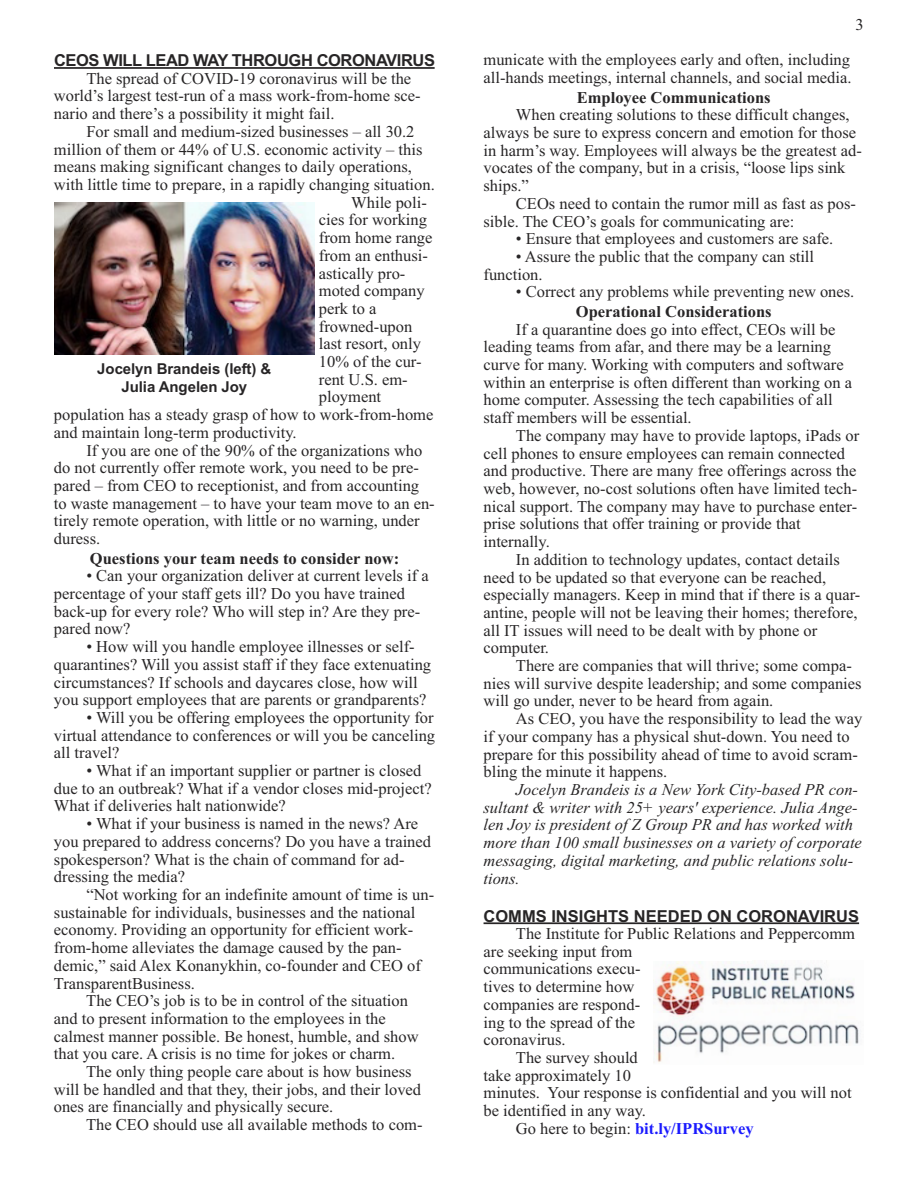
<style>
.page{position:relative;width:918px;height:1188px;background:#fff}
.page>*{position:absolute;margin:0;border:0;box-sizing:border-box;transform-origin:0 0}
.t1{font:16.5px/17.7px "Times New Roman";color:#272526}
.t2{font:italic 16.5px/17.7px "Times New Roman";color:#272526}
.t3{font:700 16.5px "Times New Roman";color:#272526}
.t4{font:700 16.5px "Arial";letter-spacing:-.025em;color:#272526}
.t5{font:700 16.5px "Arial";color:#272526}
.t6{font:700 16.5px "Times New Roman";color:#1a1afe}
.t7{font:700 15px/18px "Arial";letter-spacing:-.005em;color:#272526;text-align:center}
.s1{font-weight:400;color:#272526}
</style>
<div class="page">
<hr style="left:484px;top:922px;width:375px;height:2px;background:#272526">
<hr style="left:54px;top:67px;width:381px;height:2px;background:#272526">
<img style="left:54px;top:202px;width:260px;height:153px">
<img style="left:653px;top:961px;width:206px;height:102px">
<p class="t4" style="left:54px;top:51px;width:383px">CEOS WILL LEAD WAY THROUGH CORONAVIRUS</p>
<p class="t1" style="left:54px;top:69px;width:368px;text-indent:32px">The spread of COVID-19 coronavirus will be the world’s largest test-run of a mass work-from-home sce&shy;nario and there’s a possibility it might fail.</p>
<p class="t1" style="left:86px;top:122px;width:330px">For small and medium-sized businesses – all 30.2</p>
<p class="t1" style="left:54px;top:140px;width:370px">million of them or 44% of U.S. economic activity – this</p>
<p class="t1" style="left:54px;top:158px;width:359px">means making significant changes to daily operations,</p>
<p class="t1" style="left:54px;top:175px;width:382px">with little time to prepare, in a rapidly changing situation.</p>
<p class="t1" style="left:351px;top:193px;width:77px">While poli-</p>
<p class="t1" style="left:319px;top:211px;width:110px">cies for working</p>
<p class="t1" style="left:319px;top:229px;width:115px">from home range</p>
<p class="t1" style="left:319px;top:246px;width:111px">from an enthusi-</p>
<p class="t1" style="left:319px;top:264px;width:88px">astically pro-</p>
<p class="t1" style="left:319px;top:282px;width:107px">moted company</p>
<p class="t1" style="left:319px;top:299px;width:59px">perk to a</p>
<p class="t1" style="left:319px;top:317px;width:95px">frowned-upon</p>
<p class="t1" style="left:319px;top:335px;width:104px">last resort, only</p>
<p class="t1" style="left:319px;top:352px;width:104px">10% of the cur-</p>
<p class="t1" style="left:319px;top:370px;width:90px">rent U.S. em-</p>
<p class="t1" style="left:319px;top:388px;width:64px">ployment</p>
<p class="t1" style="left:54px;top:406px;width:381px">population has a steady grasp of how to work-from-home</p>
<p class="t1" style="left:54px;top:423px;width:244px">and maintain long-term productivity.</p>
<p class="t1" style="left:86px;top:441px;width:338px">If you are one of the 90% of the organizations who</p>
<p class="t1" style="left:54px;top:459px;width:366px">do not currently offer remote work, you need to be pre-</p>
<p class="t1" style="left:54px;top:476px;width:367px">pared – from CEO to receptionist, and from accounting</p>
<p class="t1" style="left:54px;top:494px;width:382px">to waste management – to have your team move to an en-</p>
<p class="t1" style="left:54px;top:512px;width:367px">tirely remote operation, with little or no warning, under</p>
<p class="t1" style="left:54px;top:530px;width:48px">duress.</p>
<p class="t3" style="left:90px;top:548px;width:311px">Questions your team needs to consider now:</p>
<p class="t1" style="left:54px;top:567px;width:376px;text-indent:32px">• Can your organization deliver at current levels if a percentage of your staff gets ill? Do you have trained back-up for every role? Who will step in? Are they pre&shy;pared now?</p>
<p class="t1" style="left:54px;top:638px;width:379px;text-indent:32px">• How will you handle employee illnesses or self&shy;quarantines? Will you assist staff if they face extenuating circumstances? If schools and daycares close, how will you support employees that are parents or grandparents?</p>
<p class="t1" style="left:54px;top:708px;width:383px;text-align:justify;text-indent:32px">• Will you be offering employees the opportunity for virtual attendance to conferences or will you be canceling all travel?</p>
<p class="t1" style="left:54px;top:762px;width:379px;text-indent:32px">• What if an important supplier or partner is closed due to an outbreak? What if a vendor closes mid-project?<br>What if deliveries halt nationwide?</p>
<p class="t1" style="left:54px;top:815px;width:379px;text-indent:32px">• What if your business is named in the news? Are you prepared to address concerns? Do you have a trained spokesperson? What is the chain of command for ad&shy;dressing the media?</p>
<p class="t1" style="left:86px;top:885px;width:349px">“Not working for an indefinite amount of time is un-</p>
<p class="t1" style="left:54px;top:903px;width:363px">sustainable for individuals, businesses and the national</p>
<p class="t1" style="left:54px;top:921px;width:361px">economy. Providing an opportunity for efficient work-</p>
<p class="t1" style="left:54px;top:939px;width:349px">from-home alleviates the damage caused by the pan-</p>
<p class="t1" style="left:54px;top:956px;width:369px">demic,” said Alex Konanykhin, co-founder and CEO of</p>
<p class="t1" style="left:54px;top:974px;width:143px">TransparentBusiness.</p>
<p class="t1" style="left:86px;top:992px;width:323px">The CEO’s job is to be in control of the situation</p>
<p class="t1" style="left:54px;top:1009px;width:333px">and to present information to the employees in the</p>
<p class="t1" style="left:54px;top:1027px;width:366px">calmest manner possible. Be honest, humble, and show</p>
<p class="t1" style="left:54px;top:1045px;width:343px">that you care. A crisis is no time for jokes or charm.</p>
<p class="t1" style="left:86px;top:1063px;width:327px">The only thing people care about is how business</p>
<p class="t1" style="left:54px;top:1080px;width:369px">will be handled and that they, their jobs, and their loved</p>
<p class="t1" style="left:54px;top:1098px;width:281px">ones are financially and physically secure.</p>
<p class="t1" style="left:86px;top:1116px;width:338px">The CEO should use all available methods to com-</p>
<p class="t7" style="left:97px;top:360px;width:176px">Jocelyn Brandeis (left) &amp;<br>Julia Angelen Joy</p>
<p class="t1" style="left:856px;top:16px;width:10px">3</p>
<p class="t1" style="left:484px;top:51px;width:369px">municate with the employees early and often, including all-hands meetings, internal channels, and social media.</p>
<p class="t3" style="left:577px;top:87px;width:195px">Employee Communications</p>
<p class="t1" style="left:484px;top:106px;width:380px;text-indent:32px">When creating solutions to these difficult changes, always be sure to express concern and emotion for those in harm’s way. Employees will always be the greatest ad&shy;vocates of the company, but in a crisis, “loose lips sink ships.”</p>
<p class="t1" style="left:484px;top:194px;width:374px;text-indent:32px">CEOs need to contain the rumor mill as fast as pos&shy;sible. The CEO’s goals for communicating are:</p>
<p class="t1" style="left:516px;top:230px;width:319px">• Ensure that employees and customers are safe.</p>
<p class="t1" style="left:484px;top:247px;width:332px;text-indent:32px">• Assure the public that the company can still function.</p>
<p class="t1" style="left:516px;top:283px;width:340px">• Correct any problems while preventing new ones.</p>
<p class="t3" style="left:576px;top:302px;width:197px">Operational Considerations</p>
<p class="t1" style="left:484px;top:320px;width:370px;text-indent:32px">If a quarantine does go into effect, CEOs will be leading teams from afar, and there may be a learning curve for many. Working with computers and software within an enterprise is often different than working on a home computer. Assessing the tech capabilities of all staff members will be essential.</p>
<p class="t1" style="left:484px;top:426px;width:377px;text-indent:32px">The company may have to provide laptops, iPads or cell phones to ensure employees can remain connected and productive. There are many free offerings across the web, however, no-cost solutions often have limited tech&shy;nical support. The company may have to purchase enter&shy;prise solutions that offer training or provide that internally.</p>
<p class="t1" style="left:484px;top:550px;width:378px;text-indent:32px">In addition to technology updates, contact details need to be updated so that everyone can be reached, especially managers. Keep in mind that if there is a quar&shy;antine, people will not be leaving their homes; therefore, all IT issues will need to be dealt with by phone or computer.</p>
<p class="t1" style="left:484px;top:657px;width:380px;text-indent:32px">There are companies that will thrive; some compa&shy;nies will survive despite leadership; and some companies will go under, never to be heard from again.</p>
<p class="t1" style="left:484px;top:710px;width:380px;text-indent:32px">As CEO, you have the responsibility to lead the way if your company has a physical shut-down. You need to prepare for this possibility ahead of time to avoid scram&shy;bling the minute it happens.</p>
<p class="t2" style="left:484px;top:780px;width:380px;text-indent:32px">Jocelyn Brandeis is a New York City-based PR con&shy;sultant &amp; writer with 25+ years' experience. Julia Ange&shy;len Joy is president of Z Group PR and has worked with more than 100 small businesses on a variety of corporate messaging, digital marketing, and public relations solu&shy;tions.</p>
<p class="t5" style="left:484px;top:906px;width:377px">COMMS INSIGHTS NEEDED ON CORONAVIRUS</p>
<p class="t1" style="left:516px;top:925px;width:341px">The Institute for Public Relations and Peppercomm</p>
<p class="t1" style="left:484px;top:942px;width:150px">are seeking input from</p>
<p class="t1" style="left:484px;top:960px;width:159px">communications execu-</p>
<p class="t1" style="left:484px;top:978px;width:152px">tives to determine how</p>
<p class="t1" style="left:484px;top:995px;width:158px">companies are respond-</p>
<p class="t1" style="left:484px;top:1013px;width:153px">ing to the spread of the</p>
<p class="t1" style="left:484px;top:1031px;width:84px">coronavirus.</p>
<p class="t1" style="left:516px;top:1048px;width:123px">The survey should</p>
<p class="t1" style="left:484px;top:1066px;width:149px">take approximately 10</p>
<p class="t1" style="left:484px;top:1084px;width:370px">minutes. Your response is confidential and you will not</p>
<p class="t1" style="left:484px;top:1102px;width:164px">be identified in any way.</p>
<p class="t6" style="left:516px;top:1118px;width:239px"><span class="s1">Go here to begin:</span> bit.ly/IPRSurvey</p>
</div>
